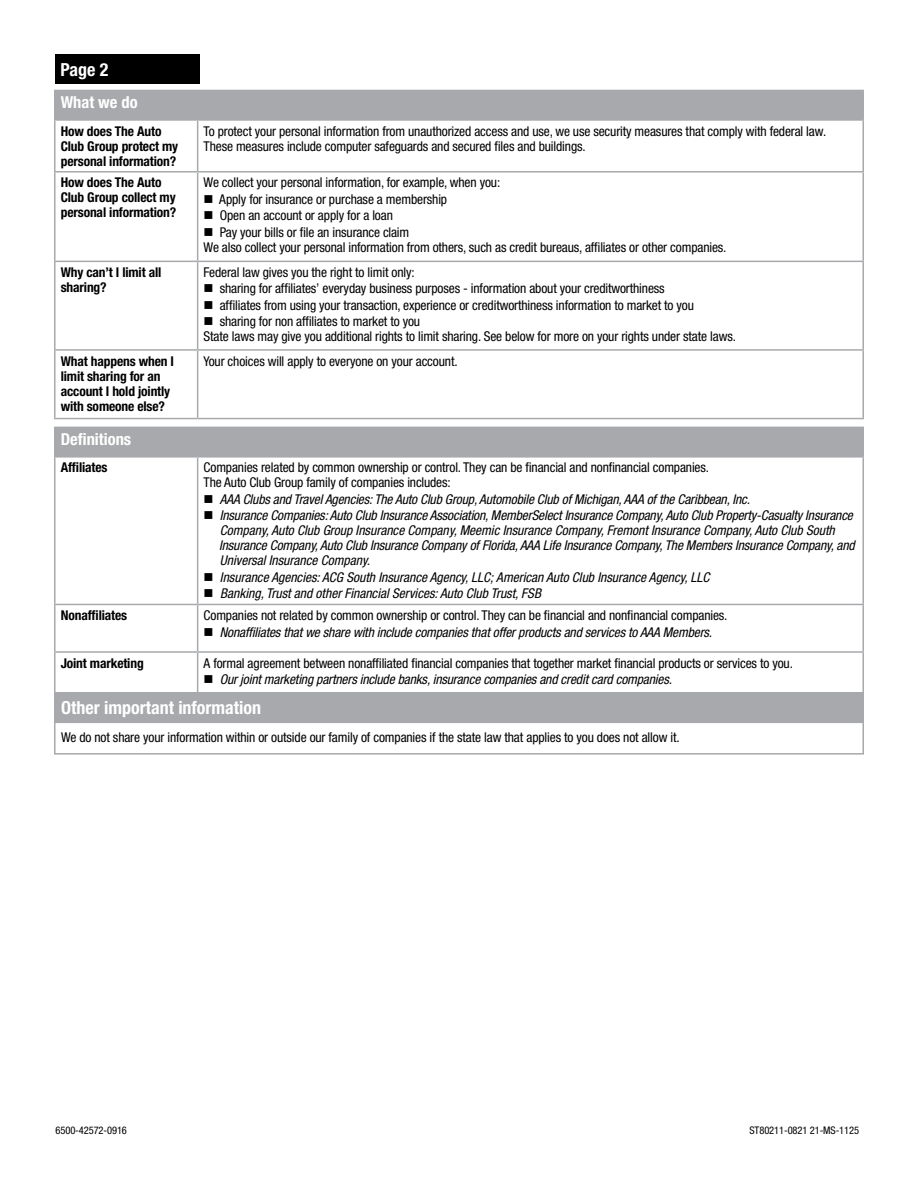
<style>
.page{position:relative;width:918px;height:1188px;background:#fff}
.page>*{position:absolute;margin:0;border:0;box-sizing:border-box;transform-origin:0 0}
.t1{font:700 condensed 18px "Helvetica Neue LT Std";color:#fff}
.t2{font:700 condensed 16.5px "Helvetica Neue LT Std";color:#fff}
.t3{font:condensed 13.5px/15px "Helvetica Neue LT Std";letter-spacing:-.01em;color:#000}
.t4{font:italic condensed 13.5px/15px "Helvetica Neue LT Std";letter-spacing:-.01em;color:#000}
.t5{font:700 condensed 13.5px/15px "Helvetica Neue LT Std";letter-spacing:-.01em;color:#000}
.t6{font:condensed 10.5px "Helvetica Neue LT Std";letter-spacing:-.01em;color:#000}
</style>
<div class="page">
<div style="left:55px;top:90px;width:808px;height:30px;background:#a7a9ac"></div>
<hr style="left:54px;top:121px;width:2px;height:50px;background:#a7a9ac">
<hr style="left:54px;top:262px;width:2px;height:87px;background:#a7a9ac">
<hr style="left:862px;top:351px;width:2px;height:67px;background:#a7a9ac">
<hr style="left:198px;top:418px;width:666px;height:1px;background:#a7a9ac">
<hr style="left:54px;top:90px;width:144px;height:1px;background:#a7a9ac">
<hr style="left:54px;top:91px;width:2px;height:28px;background:#a7a9ac">
<hr style="left:198px;top:90px;width:666px;height:1px;background:#a7a9ac">
<hr style="left:862px;top:91px;width:2px;height:28px;background:#a7a9ac">
<hr style="left:54px;top:119px;width:144px;height:2px;background:#a7a9ac">
<hr style="left:198px;top:119px;width:666px;height:2px;background:#a7a9ac">
<hr style="left:197px;top:121px;width:1px;height:50px;background:#a7a9ac">
<hr style="left:862px;top:121px;width:2px;height:50px;background:#a7a9ac">
<hr style="left:198px;top:171px;width:666px;height:2px;background:#a7a9ac">
<hr style="left:862px;top:173px;width:2px;height:88px;background:#a7a9ac">
<hr style="left:198px;top:261px;width:666px;height:1px;background:#a7a9ac">
<hr style="left:197px;top:262px;width:1px;height:87px;background:#a7a9ac">
<hr style="left:862px;top:262px;width:2px;height:87px;background:#a7a9ac">
<hr style="left:198px;top:349px;width:666px;height:2px;background:#a7a9ac">
<hr style="left:54px;top:349px;width:144px;height:2px;background:#a7a9ac">
<hr style="left:54px;top:351px;width:2px;height:67px;background:#a7a9ac">
<hr style="left:197px;top:351px;width:1px;height:67px;background:#a7a9ac">
<hr style="left:54px;top:418px;width:144px;height:1px;background:#a7a9ac">
<hr style="left:54px;top:171px;width:144px;height:2px;background:#a7a9ac">
<hr style="left:54px;top:173px;width:2px;height:88px;background:#a7a9ac">
<hr style="left:197px;top:173px;width:1px;height:88px;background:#a7a9ac">
<hr style="left:54px;top:261px;width:144px;height:1px;background:#a7a9ac">
<div style="left:55px;top:427px;width:808px;height:30px;background:#a7a9ac"></div>
<hr style="left:54px;top:458px;width:2px;height:146px;background:#a7a9ac">
<hr style="left:54px;top:653px;width:2px;height:42px;background:#a7a9ac">
<hr style="left:54px;top:427px;width:144px;height:1px;background:#a7a9ac">
<hr style="left:54px;top:428px;width:2px;height:28px;background:#a7a9ac">
<hr style="left:198px;top:427px;width:666px;height:1px;background:#a7a9ac">
<hr style="left:862px;top:428px;width:2px;height:28px;background:#a7a9ac">
<hr style="left:54px;top:456px;width:144px;height:2px;background:#a7a9ac">
<hr style="left:198px;top:456px;width:666px;height:2px;background:#a7a9ac">
<hr style="left:197px;top:458px;width:1px;height:146px;background:#a7a9ac">
<hr style="left:862px;top:458px;width:2px;height:146px;background:#a7a9ac">
<hr style="left:198px;top:604px;width:666px;height:1px;background:#a7a9ac">
<hr style="left:862px;top:605px;width:2px;height:46px;background:#a7a9ac">
<hr style="left:198px;top:651px;width:666px;height:2px;background:#a7a9ac">
<hr style="left:197px;top:653px;width:1px;height:42px;background:#a7a9ac">
<hr style="left:862px;top:653px;width:2px;height:42px;background:#a7a9ac">
<hr style="left:54px;top:604px;width:144px;height:1px;background:#a7a9ac">
<hr style="left:54px;top:605px;width:2px;height:46px;background:#a7a9ac">
<hr style="left:197px;top:605px;width:1px;height:46px;background:#a7a9ac">
<hr style="left:54px;top:651px;width:144px;height:2px;background:#a7a9ac">
<div style="left:56px;top:54px;width:144px;height:30px;background:#000"></div>
<div style="left:54px;top:693px;width:810px;height:29px;background:#a7a9ac"></div>
<div style="left:54px;top:722px;width:810px;height:33px;border:2px solid #a7a9ac"></div>
<h1 class="t1" style="left:61px;top:59px;width:49px">Page 2</h1>
<p class="t2" style="left:61px;top:92px;width:78px">What we do</p>
<p class="t5" style="left:61px;top:123px;width:119px">How does The Auto<br>Club Group protect my personal information?</p>
<p class="t3" style="left:204px;top:123px;width:624px">To protect your personal information from unauthorized access and use, we use security measures that comply with federal law.<br>These measures include computer safeguards and secured files and buildings.</p>
<p class="t5" style="left:61px;top:175px;width:117px">How does The Auto<br>Club Group collect my personal information?</p>
<p class="t3" style="left:204px;top:175px;width:298px">We collect your personal information, for example, when you:</p>
<p class="t3" style="left:204px;top:192px;width:245px">■ Apply for insurance or purchase a membership</p>
<p class="t3" style="left:204px;top:208px;width:191px">■ Open an account or apply for a loan</p>
<p class="t3" style="left:204px;top:225px;width:524px">■ Pay your bills or file an insurance claim<br>We also collect your personal information from others, such as credit bureaus, affiliates or other companies.</p>
<p class="t5" style="left:61px;top:265px;width:102px">Why can’t I limit all sharing?</p>
<p class="t3" style="left:204px;top:265px;width:213px">Federal law gives you the right to limit only:</p>
<p class="t3" style="left:204px;top:281px;width:463px">■ sharing for affiliates’ everyday business purposes - information about your creditworthiness</p>
<p class="t3" style="left:204px;top:298px;width:492px">■ affiliates from using your transaction, experience or creditworthiness information to market to you</p>
<p class="t3" style="left:204px;top:314px;width:534px">■ sharing for non affiliates to market to you<br>State laws may give you additional rights to limit sharing. See below for more on your rights under state laws.</p>
<p class="t5" style="left:61px;top:353px;width:115px">What happens when I limit sharing for an account I hold jointly with someone else?</p>
<p class="t3" style="left:204px;top:353px;width:255px">Your choices will apply to everyone on your account.</p>
<p class="t2" style="left:61px;top:429px;width:72px">Definitions</p>
<p class="t5" style="left:61px;top:460px;width:48px">Affiliates</p>
<p class="t3" style="left:204px;top:460px;width:507px">Companies related by common ownership or control. They can be financial and nonfinancial companies.<br>The Auto Club Group family of companies includes:</p>
<p class="t4" style="left:204px;top:492px;width:548px">■ AAA Clubs and Travel Agencies: The Auto Club Group, Automobile Club of Michigan, AAA of the Caribbean, Inc.</p>
<p class="t4" style="left:219px;top:509px;width:637px;text-indent:-16px">■ Insurance Companies: Auto Club Insurance Association, MemberSelect Insurance Company, Auto Club Property-Casualty Insurance Company, Auto Club Group Insurance Company, Meemic Insurance Company, Fremont Insurance Company, Auto Club South Insurance Company, Auto Club Insurance Company of Florida, AAA Life Insurance Company, The Members Insurance Company, and Universal Insurance Company.</p>
<p class="t4" style="left:204px;top:570px;width:507px">■ Insurance Agencies: ACG South Insurance Agency, LLC; American Auto Club Insurance Agency, LLC</p>
<p class="t4" style="left:204px;top:586px;width:339px">■ Banking, Trust and other Financial Services: Auto Club Trust, FSB</p>
<p class="t5" style="left:61px;top:608px;width:68px">Nonaffiliates</p>
<p class="t3" style="left:204px;top:608px;width:525px">Companies not related by common ownership or control. They can be financial and nonfinancial companies.</p>
<p class="t4" style="left:204px;top:625px;width:510px">■ Nonaffiliates that we share with include companies that offer products and services to AAA Members.</p>
<p class="t5" style="left:61px;top:655px;width:85px">Joint marketing</p>
<p class="t3" style="left:204px;top:655px;width:591px">A formal agreement between nonaffiliated financial companies that together market financial products or services to you.</p>
<p class="t4" style="left:204px;top:672px;width:470px">■ Our joint marketing partners include banks, insurance companies and credit card companies.</p>
<h1 class="t1" style="left:61px;top:697px;width:202px">Other important information</h1>
<p class="t3" style="left:61px;top:730px;width:620px">We do not share your information within or outside our family of companies if the state law that applies to you does not allow it.</p>
<p class="t6" style="left:56px;top:1124px;width:73px">6500-42572-0916</p>
<p class="t6" style="left:750px;top:1124px;width:111px">ST80211-0821 21-MS-1125</p>
</div>
